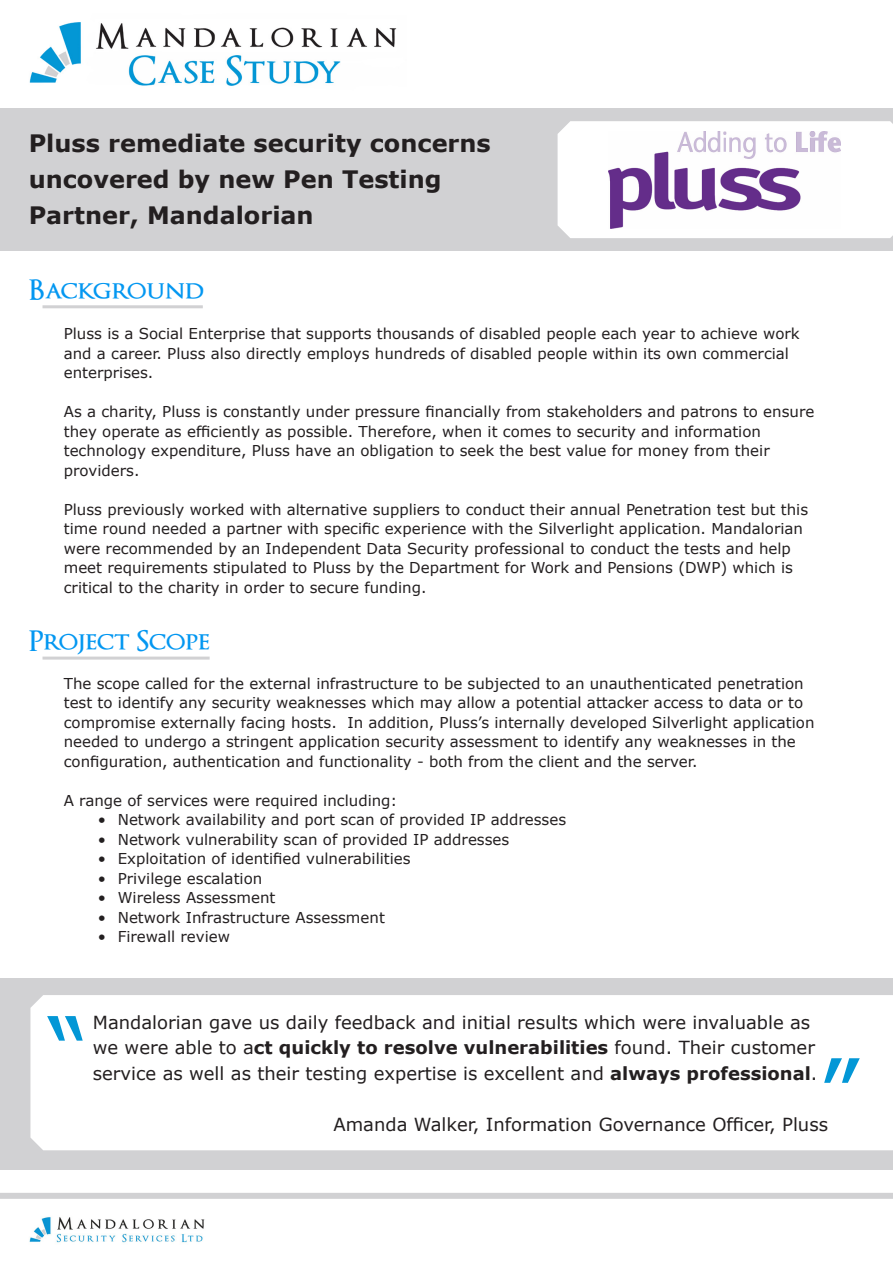
<style>
.page{position:relative;width:893px;height:1263px;background:#fff}
.page>*{position:absolute;margin:0;border:0;box-sizing:border-box;transform-origin:0 0}
.t1{font:90px "Verdana";color:#0397d6}
.t2{font:72px "Verdana";color:#fff}
.t3{font:600 27.75px "Optimus Princeps";color:#0397f1}
.t4{font:700 24px "Verdana";color:#231f20}
.t5{font:18px/25.5px "Verdana";color:#231f20}
.t6{font:15px/19.5px "Verdana";color:#231f20}
.s1{font-weight:700}
.s2{font-size:90px;color:#0397d6}
</style>
<div class="page">
<img style="left:29px;top:22px;width:368px;height:64px">
<div style="left:0;top:108px;width:893px;height:143px;background:#d1d1d3"></div>
<div style="left:558px;top:121px;width:335px;height:117px;background:#fff"></div>
<hr style="left:43px;top:305px;width:160px;height:3px;background:#d1d1d3">
<hr style="left:43px;top:657px;width:167px;height:3px;background:#d1d1d3">
<div style="left:0;top:1193px;width:893px;height:6px;background:#d1d1d3"></div>
<img style="left:29px;top:1217px;width:176px;height:26px">
<img style="left:608px;top:132px;width:233px;height:96px">
<div style="left:0;top:978px;width:892px;height:191px;background:#d1d1d3"></div>
<div style="left:30px;top:995px;width:862px;height:155px;background:#fff"></div>
<p class="t4" style="left:29px;top:126px;width:464px">Pluss remediate security concerns</p>
<p class="t4" style="left:29px;top:162px;width:414px">uncovered by new Pen Testing</p>
<p class="t4" style="left:29px;top:198px;width:286px">Partner, Mandalorian</p>
<p class="t3" style="left:29px;top:275px;width:177px">Background</p>
<p class="t6" style="left:64px;top:324px;width:737px">Pluss is a Social Enterprise that supports thousands of disabled people each year to achieve work and a career. Pluss also directly employs hundreds of disabled people within its own commercial</p>
<p class="t6" style="left:64px;top:363px;width:91px">enterprises.</p>
<p class="t6" style="left:64px;top:402px;width:752px">As a charity, Pluss is constantly under pressure financially from stakeholders and patrons to ensure they operate as efficiently as possible. Therefore, when it comes to security and information</p>
<p class="t6" style="left:64px;top:441px;width:707px">technology expenditure, Pluss have an obligation to seek the best value for money from their</p>
<p class="t6" style="left:64px;top:460px;width:77px">providers.</p>
<p class="t6" style="left:64px;top:499px;width:746px">Pluss previously worked with alternative suppliers to conduct their annual Penetration test but this time round needed a partner with specific experience with the Silverlight application. Mandalorian were recommended by an Independent Data Security professional to conduct the tests and help meet requirements stipulated to Pluss by the Department for Work and Pensions (DWP) which is critical to the charity in order to secure funding.</p>
<p class="t3" style="left:29px;top:626px;width:183px">Project Scope</p>
<p class="t6" style="left:64px;top:673px;width:752px">The scope called for the external infrastructure to be subjected to an unauthenticated penetration test to identify any security weaknesses which may allow a potential attacker access to data or to compromise externally facing hosts. In addition, Pluss’s internally developed Silverlight application needed to undergo a stringent application security assessment to identify any weaknesses in the configuration, authentication and functionality - both from the client and the server.</p>
<p class="t6" style="left:64px;top:790px;width:335px">A range of services were required including:</p>
<p class="t6" style="left:98px;top:810px;width:470px">• Network availability and port scan of provided IP addresses</p>
<p class="t6" style="left:98px;top:829px;width:413px">• Network vulnerability scan of provided IP addresses</p>
<p class="t6" style="left:98px;top:849px;width:314px">• Exploitation of identified vulnerabilities</p>
<p class="t6" style="left:98px;top:868px;width:166px">• Privilege escalation</p>
<p class="t6" style="left:98px;top:888px;width:179px">• Wireless Assessment</p>
<p class="t6" style="left:98px;top:907px;width:289px">• Network Infrastructure Assessment</p>
<p class="t6" style="left:98px;top:927px;width:134px">• Firewall review</p>
<p class="t1" style="left:48px;top:990px;width:43px">“</p>
<p class="t5" style="left:93px;top:1009px;width:724px">Mandalorian gave us daily feedback and initial results which were invaluable as we were able to a<span class="s1">ct quickly to resolve vulnerabilities</span> found. Their customer</p>
<p class="t5" style="left:93px;top:1060px;width:726px">service as well as their testing expertise is excellent and <span class="s1">always professional</span>.</p>
<p class="t5" style="left:333px;top:1111px;width:496px">Amanda Walker, Information Governance Officer, Pluss</p>
<p class="t2" style="left:791px;top:1051px;width:69px">.<span class="s2">”</span></p>
</div>
